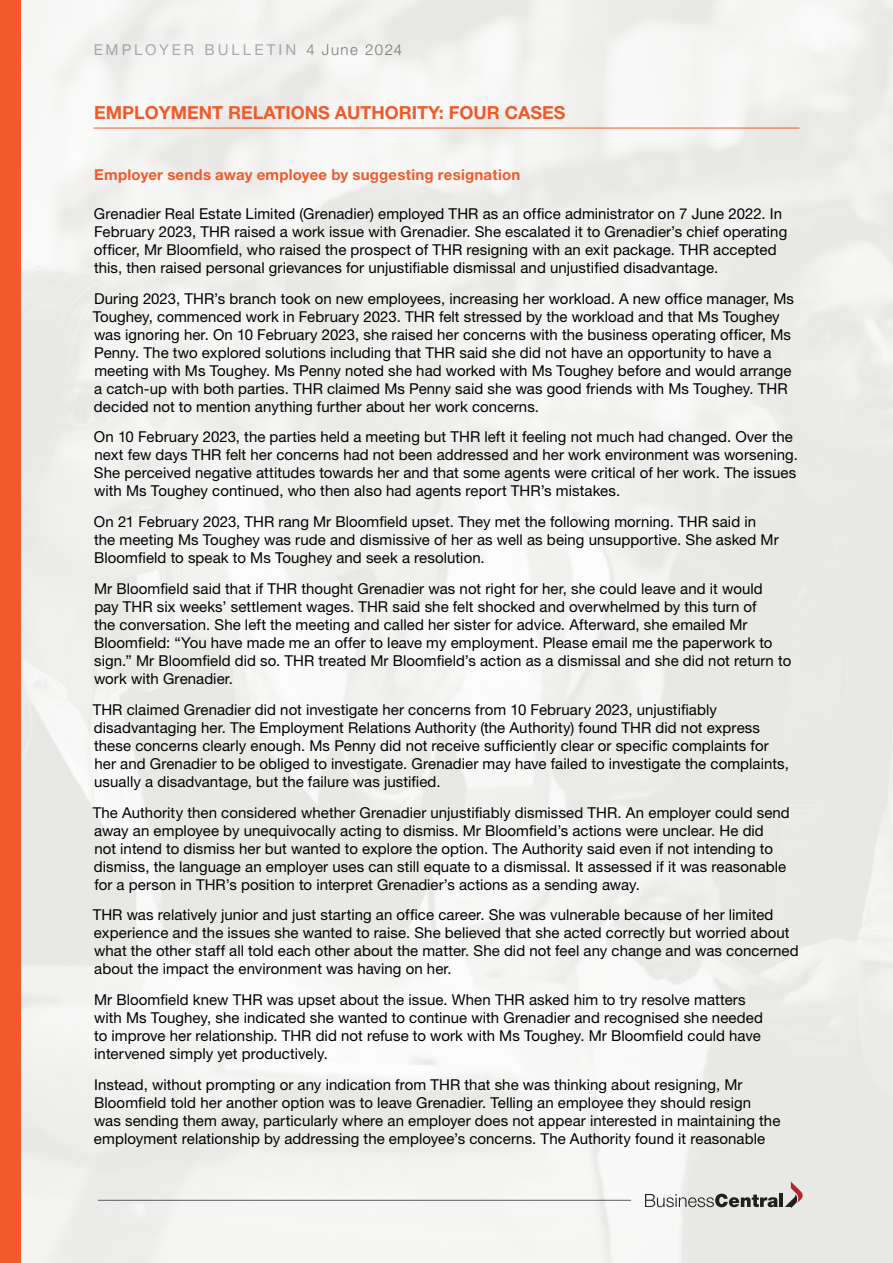
<style>
.page{position:relative;width:893px;height:1263px;background:#fff}
.page>*{position:absolute;margin:0;border:0;box-sizing:border-box;transform-origin:0 0}
.t1{font:700 18px "Helvetica Neue LT Pro";color:#f15a2a}
.t2{font:15px/18px "Helvetica Neue LT Pro";letter-spacing:.005em;color:#000}
.t3{font:700 15px "Helvetica Neue LT Pro";letter-spacing:.015em;color:#f15a2a}
.t4{font:15px "Helvetica Neue LT Pro";letter-spacing:.2em;color:#5c5b63}
.s1{font-weight:300;color:#000}
</style>
<div class="page">
<img style="left:21px;top:0;width:872px;height:1263px">
<hr style="left:98px;top:1200px;width:533px;height:1px;background:#5c5b63">
<svg style="left:645px;top:1194px;width:133px;height:13px;background:#a19f9e"></svg>
<hr style="left:779px;top:1194px;width:4px;height:13px;background:#231f20">
<svg style="left:785px;top:1181px;width:18px;height:27px"></svg>
<div style="left:0;top:0;width:21px;height:1263px;background:#f15a2a"></div>
<hr style="left:94px;top:128px;width:705px;height:1px;background:#f15a2a">
<p class="t4" style="left:94px;top:41px;width:310px">EMPLOYER BULLETIN <span class="s1">4 June 2024</span></p>
<p class="t1" style="left:94px;top:101px;width:473px">EMPLOYMENT RELATIONS AUTHORITY: FOUR CASES</p>
<p class="t3" style="left:94px;top:165px;width:428px">Employer sends away employee by suggesting resignation</p>
<p class="t2" style="left:94px;top:204px;width:695px">Grenadier Real Estate Limited (Grenadier) employed THR as an office administrator on 7 June 2022. In February 2023, THR raised a work issue with Grenadier. She escalated it to Grenadier’s chief operating officer, Mr Bloomfield, who raised the prospect of THR resigning with an exit package. THR accepted this, then raised personal grievances for unjustifiable dismissal and unjustified disadvantage.</p>
<p class="t2" style="left:93px;top:289px;width:703px">During 2023, THR’s branch took on new employees, increasing her workload. A new office manager, Ms Toughey, commenced work in February 2023. THR felt stressed by the workload and that Ms Toughey was ignoring her. On 10 February 2023, she raised her concerns with the business operating officer, Ms Penny. The two explored solutions including that THR said she did not have an opportunity to have a meeting with Ms Toughey. Ms Penny noted she had worked with Ms Toughey before and would arrange a catch-up with both parties. THR claimed Ms Penny said she was good friends with Ms Toughey. THR decided not to mention anything further about her work concerns.</p>
<p class="t2" style="left:94px;top:428px;width:705px">On 10 February 2023, the parties held a meeting but THR left it feeling not much had changed. Over the next few days THR felt her concerns had not been addressed and her work environment was worsening.<br>She perceived negative attitudes towards her and that some agents were critical of her work. The issues with Ms Toughey continued, who then also had agents report THR’s mistakes.</p>
<p class="t2" style="left:94px;top:512px;width:686px">On 21 February 2023, THR rang Mr Bloomfield upset. They met the following morning. THR said in the meeting Ms Toughey was rude and dismissive of her as well as being unsupportive. She asked Mr<br>Bloomfield to speak to Ms Toughey and seek a resolution.</p>
<p class="t2" style="left:94px;top:579px;width:699px">Mr Bloomfield said that if THR thought Grenadier was not right for her, she could leave and it would<br>pay THR six weeks’ settlement wages. THR said she felt shocked and overwhelmed by this turn of<br>the conversation. She left the meeting and called her sister for advice. Afterward, she emailed Mr Bloomfield: “You have made me an offer to leave my employment. Please email me the paperwork to sign.” Mr Bloomfield did so. THR treated Mr Bloomfield’s action as a dismissal and she did not return to work with Grenadier.</p>
<p class="t2" style="left:93px;top:700px;width:698px">THR claimed Grenadier did not investigate her concerns from 10 February 2023, unjustifiably disadvantaging her. The Employment Relations Authority (the Authority) found THR did not express these concerns clearly enough. Ms Penny did not receive sufficiently clear or specific complaints for her and Grenadier to be obliged to investigate. Grenadier may have failed to investigate the complaints, usually a disadvantage, but the failure was justified.</p>
<p class="t2" style="left:93px;top:803px;width:699px">The Authority then considered whether Grenadier unjustifiably dismissed THR. An employer could send away an employee by unequivocally acting to dismiss. Mr Bloomfield’s actions were unclear. He did<br>not intend to dismiss her but wanted to explore the option. The Authority said even if not intending to dismiss, the language an employer uses can still equate to a dismissal. It assessed if it was reasonable for a person in THR’s position to interpret Grenadier’s actions as a sending away.</p>
<p class="t2" style="left:93px;top:905px;width:707px">THR was relatively junior and just starting an office career. She was vulnerable because of her limited experience and the issues she wanted to raise. She believed that she acted correctly but worried about what the other staff all told each other about the matter. She did not feel any change and was concerned about the impact the environment was having on her.</p>
<p class="t2" style="left:94px;top:990px;width:670px">Mr Bloomfield knew THR was upset about the issue. When THR asked him to try resolve matters with Ms Toughey, she indicated she wanted to continue with Grenadier and recognised she needed to improve her relationship. THR did not refuse to work with Ms Toughey. Mr Bloomfield could have intervened simply yet productively.</p>
<p class="t2" style="left:94px;top:1075px;width:688px">Instead, without prompting or any indication from THR that she was thinking about resigning, Mr Bloomfield told her another option was to leave Grenadier. Telling an employee they should resign was sending them away, particularly where an employer does not appear interested in maintaining the employment relationship by addressing the employee’s concerns. The Authority found it reasonable</p>
</div>
